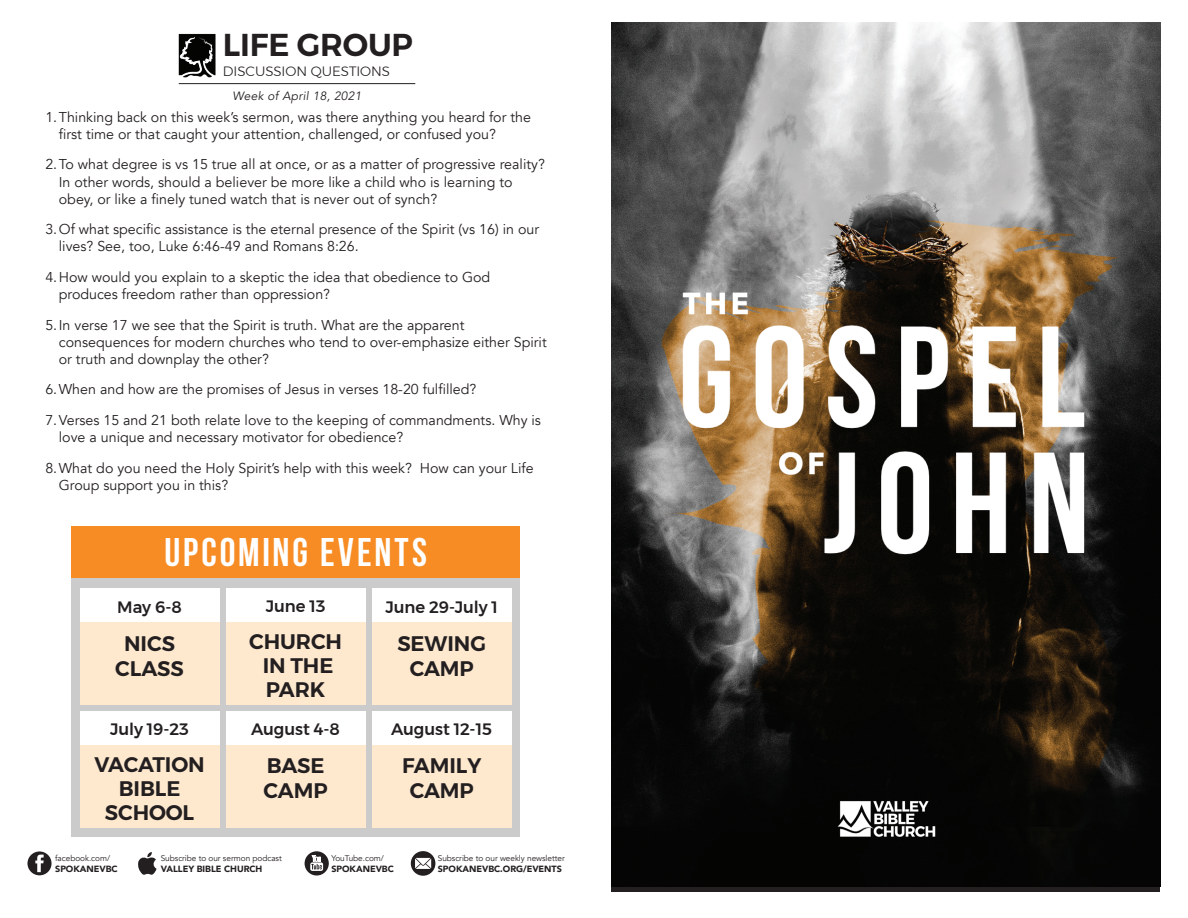
<style>
.page{position:relative;width:1188px;height:918px;background:#fff}
.page>*{position:absolute;margin:0;border:0;box-sizing:border-box;transform-origin:0 0}
.t1{font:700 39.75px "Bebas Neue";letter-spacing:.07em;color:#fff}
.t2{font:600 31.5px "Montserrat";letter-spacing:-.005em;color:#231f20}
.t3{font:600 21px/25.2px "Montserrat";letter-spacing:-.005em;color:#231f20;text-align:center}
.t4{font:500 16.5px "Montserrat";letter-spacing:-.005em;color:#231f20}
.t5{font:14.25px/17.1px "Avenir";color:#231f20}
.t6{font:300 13.5px "Montserrat";letter-spacing:-.005em;color:#231f20}
.t7{font:italic 12px "Avenir";letter-spacing:.025em;color:#231f20}
.t8{font:900 9px "Avenir";letter-spacing:-.005em;color:#231f20}
.t9{font:8.25px "Avenir";letter-spacing:-.005em;color:#231f20}
</style>
<div class="page">
<div style="left:611px;top:831px;width:549px;height:60px;background:#231f20"></div>
<img style="left:611px;top:22px;width:549px;height:865px">
<svg style="left:27px;top:851px;width:25px;height:24px"></svg>
<svg style="left:138px;top:852px;width:19px;height:23px"></svg>
<svg style="left:305px;top:851px;width:24px;height:25px"></svg>
<svg style="left:411px;top:851px;width:24px;height:25px"></svg>
<svg style="left:415px;top:858px;width:16px;height:11px"></svg>
<img style="left:179px;top:33px;width:36px;height:45px">
<hr style="left:179px;top:83px;width:236px;height:1px;background:#231f20">
<img style="left:838px;top:800px;width:97px;height:37px">
<div style="left:71px;top:526px;width:449px;height:52px;background:#f68c23"></div>
<div style="left:71px;top:578px;width:449px;height:259px;background:#cbcbcb"></div>
<div style="left:80px;top:588px;width:140px;height:117px;background:#fee9cf"></div>
<div style="left:80px;top:711px;width:140px;height:117px;background:#fee9cf"></div>
<div style="left:226px;top:588px;width:140px;height:117px;background:#fee9cf"></div>
<div style="left:226px;top:711px;width:140px;height:117px;background:#fee9cf"></div>
<div style="left:372px;top:588px;width:140px;height:117px;background:#fee9cf"></div>
<div style="left:372px;top:711px;width:140px;height:117px;background:#fee9cf"></div>
<div style="left:80px;top:588px;width:140px;height:34px;background:#fff"></div>
<div style="left:80px;top:711px;width:140px;height:33px;background:#fff"></div>
<div style="left:226px;top:588px;width:140px;height:34px;background:#fff"></div>
<div style="left:226px;top:711px;width:140px;height:33px;background:#fff"></div>
<div style="left:372px;top:588px;width:140px;height:34px;background:#fff"></div>
<div style="left:372px;top:711px;width:140px;height:33px;background:#fff"></div>
<img style="left:652px;top:263px;width:467px;height:322px">
<h2 class="t2" style="left:223px;top:20px;width:192px">LIFE GROUP</h2>
<p class="t7" style="left:232px;top:89px;width:131px">Week of April 18, 2021</p>
<p class="t6" style="left:223px;top:61px;width:169px">DISCUSSION QUESTIONS</p>
<p class="t5" style="left:59px;top:109px;width:474px;text-indent:-13px">1.Thinking back on this week’s sermon, was there anything you heard for the first time or that caught your attention, challenged, or confused you?</p>
<p class="t5" style="left:59px;top:156px;width:488px;text-indent:-13px">2.To what degree is vs 15 true all at once, or as a matter of progressive reality?<br>In other words, should a believer be more like a child who is learning to obey, or like a finely tuned watch that is never out of synch?</p>
<p class="t5" style="left:59px;top:221px;width:482px;text-indent:-13px">3.Of what specific assistance is the eternal presence of the Spirit (vs 16) in our lives? See, too, Luke 6:46-49 and Romans 8:26.</p>
<p class="t5" style="left:59px;top:269px;width:433px;text-indent:-13px">4.How would you explain to a skeptic the idea that obedience to God produces freedom rather than oppression?</p>
<p class="t5" style="left:59px;top:316px;width:489px;text-indent:-13px">5.In verse 17 we see that the Spirit is truth. What are the apparent consequences for modern churches who tend to over-emphasize either Spirit or truth and downplay the other?</p>
<p class="t5" style="left:45px;top:374px;width:497px;line-height:30.6px">6.When and how are the promises of Jesus in verses 18-20 fulfilled?<br>7.Verses 15 and 21 both relate love to the keeping of commandments. Why is</p>
<p class="t5" style="left:45px;top:422px;width:490px;line-height:30.6px;text-indent:13px">love a unique and necessary motivator for obedience?<br>8.What do you need the Holy Spirit’s help with this week? How can your Life</p>
<p class="t5" style="left:59px;top:477px;width:171px">Group support you in this?</p>
<h1 class="t1" style="left:165px;top:531px;width:264px">UPCOMING EVENTS</h1>
<p class="t4" style="left:117px;top:594px;width:66px">May 6-8</p>
<h3 class="t3" style="left:115px;top:631px;width:70px">NICS<br>CLASS</h3>
<p class="t4" style="left:110px;top:716px;width:80px">July 19-23</p>
<h3 class="t3" style="left:94px;top:752px;width:112px;line-height:24px">VACATION<br>BIBLE<br>SCHOOL</h3>
<p class="t4" style="left:266px;top:594px;width:61px">June 13</p>
<h3 class="t3" style="left:249px;top:629px;width:94px;line-height:24px">CHURCH<br>IN THE<br>PARK</h3>
<p class="t4" style="left:251px;top:716px;width:90px">August 4-8</p>
<h3 class="t3" style="left:264px;top:753px;width:66px;text-align:left">BASE<br>CAMP</h3>
<p class="t4" style="left:386px;top:594px;width:114px">June 29-July 1</p>
<h3 class="t3" style="left:397px;top:631px;width:90px">SEWING<br>CAMP</h3>
<p class="t4" style="left:391px;top:716px;width:102px">August 12-15</p>
<h3 class="t3" style="left:402px;top:753px;width:81px">FAMILY<br>CAMP</h3>
<p class="t9" style="left:55px;top:853px;width:56px">facebook.com/</p>
<p class="t8" style="left:55px;top:861px;width:64px">SPOKANEVBC</p>
<p class="t9" style="left:161px;top:853px;width:123px">Subscribe to our sermon podcast</p>
<p class="t8" style="left:161px;top:861px;width:103px">VALLEY BIBLE CHURCH</p>
<p class="t9" style="left:331px;top:853px;width:54px">YouTube.com/</p>
<p class="t8" style="left:331px;top:861px;width:64px">SPOKANEVBC</p>
<p class="t9" style="left:438px;top:854px;width:129px">Subscribe to our weekly newsletter</p>
<p class="t8" style="left:438px;top:861px;width:126px">SPOKANEVBC.ORG/EVENTS</p>
</div>
